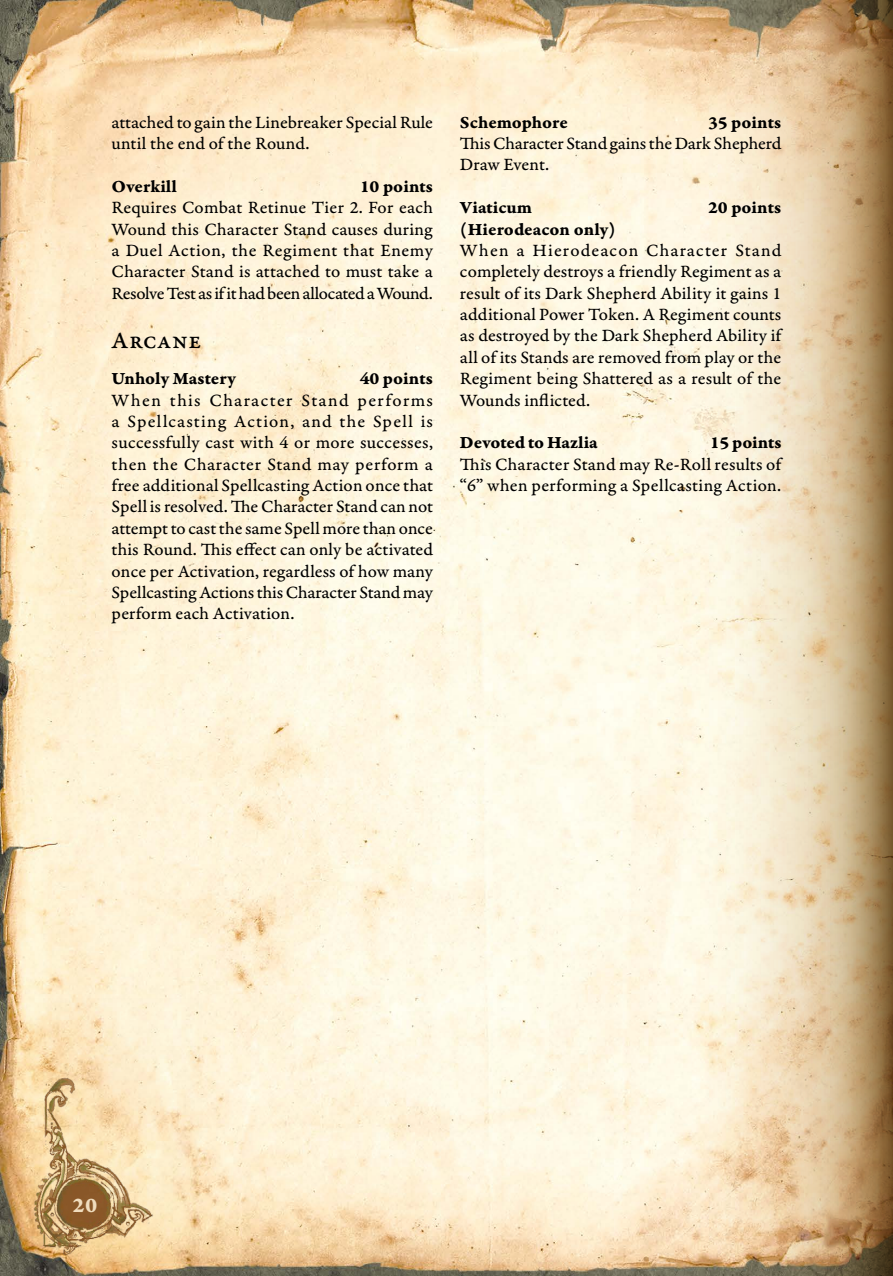
<style>
.page{position:relative;width:893px;height:1276px;background:#fff}
.page>*{position:absolute;margin:0;border:0;box-sizing:border-box;transform-origin:0 0}
.t1{font:24.75px "Garamond Premr Pro Med Capt";letter-spacing:.015em;color:#000}
.t2{font:22.5px "Garamond Premr Pro Bd Capt";color:#f0ddbe}
.t3{font:18.22px/21.4px "Garamond Premr Pro Capt";letter-spacing:.01em;color:#000}
.t4{font:18.22px "Garamond Premr Pro Bd Capt";color:#000}
</style>
<div class="page">
<img style="left:0;top:0;width:678px;height:1276px">
<svg style="left:678px;top:0;width:108px;height:1276px;background:#f5e8ce"></svg>
<svg style="left:786px;top:0;width:107px;height:1276px;background:#c6ab83"></svg>
<img style="left:29px;top:998px;width:172px;height:265px">
<p class="t3" style="left:112px;top:112px;width:323px">attached to gain the Linebreaker Special Rule until the end of the Round.</p>
<p class="t4" style="left:112px;top:175px;width:67px">Overkill</p>
<p class="t4" style="left:360px;top:175px;width:75px">10 points</p>
<p class="t3" style="left:112px;top:197px;width:323px;text-align:justify">Requires Combat Retinue Tier 2. For each Wound this Character Stand causes during a Duel Action, the Regiment that Enemy Character Stand is attached to must take a Resolve Test as if it had been allocated a Wound.</p>
<h1 class="t1" style="left:112px;top:325px;width:91px">Arcane</h1>
<p class="t4" style="left:112px;top:367px;width:127px">Unholy Mastery</p>
<p class="t4" style="left:360px;top:367px;width:75px">40 points</p>
<p class="t3" style="left:112px;top:389px;width:323px;text-align:justify">When this Character Stand performs a Spellcasting Action, and the Spell is successfully cast with 4 or more successes, then the Character Stand may perform a free additional Spellcasting Action once that Spell is resolved. The Character Stand can not attempt to cast the same Spell more than once this Round. This effect can only be activated once per Activation, regardless of how many Spellcasting Actions this Character Stand may perform each Activation.</p>
<p class="t4" style="left:460px;top:111px;width:110px">Schemophore</p>
<p class="t4" style="left:708px;top:111px;width:75px">35 points</p>
<p class="t3" style="left:460px;top:133px;width:323px">This Character Stand gains the Dark Shepherd<br>Draw Event.</p>
<p class="t4" style="left:460px;top:196px;width:74px">Viaticum</p>
<p class="t4" style="left:708px;top:196px;width:75px">20 points</p>
<p class="t4" style="left:460px;top:218px;width:157px">(Hierodeacon only)</p>
<p class="t3" style="left:460px;top:240px;width:325px;text-align:justify">When a Hierodeacon Character Stand completely destroys a friendly Regiment as a result of its Dark Shepherd Ability it gains 1 additional Power Token. A Regiment counts as destroyed by the Dark Shepherd Ability if all of its Stands are removed from play or the Regiment being Shattered as a result of the Wounds inflicted.</p>
<p class="t4" style="left:460px;top:431px;width:139px">Devoted to Hazlia</p>
<p class="t4" style="left:710px;top:431px;width:73px">15 points</p>
<p class="t3" style="left:460px;top:454px;width:325px">This Character Stand may Re-Roll results of “6” when performing a Spellcasting Action.</p>
<p class="t2" style="left:73px;top:1191px;width:26px">20</p>
</div>
